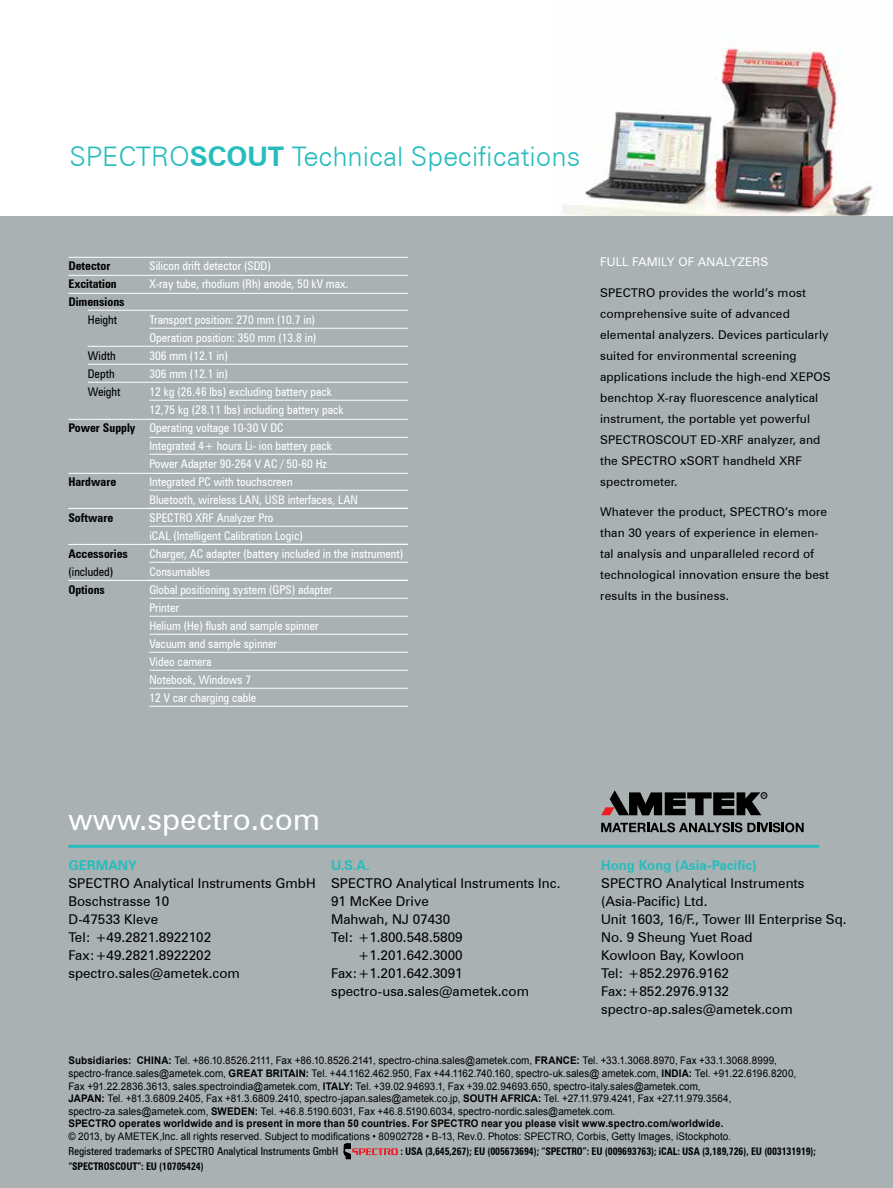
<style>
.page{position:relative;width:893px;height:1188px;background:#fff}
.page>*{position:absolute;margin:0;border:0;box-sizing:border-box;transform-origin:0 0}
.t1{font:30px "Zurich BT";color:#fff}
.t2{font:300 27px "Zurich BT";color:#27bdbe}
.t3{font:700 27px "Zurich BT";color:#27bdbe}
.t4{font:13.5px/18px "Zurich BT";color:#000}
.t5{font:700 13.5px "Zurich BT";color:#27bdbe}
.t6{font:condensed 12px/18px "Zurich BT";color:#fff}
.t7{font:12px/21px "Zurich BT";letter-spacing:.01em;color:#000}
.t8{font:700 condensed 12px "Zurich BT";color:#000}
.t9{font:condensed 12px "Zurich BT";color:#000}
.t10{font:12px "Zurich BT";letter-spacing:.01em;color:#fff}
.t11{font:condensed 10.95px "Zurich BT";color:#000}
.t12{font:10.5px/12.6px "Arial";letter-spacing:.005em;color:#000;scale:.94 1}
.t13{font:700 condensed 10.5px "Zurich BT";letter-spacing:-.01em;color:#000;scale:.95 1}
.s1{font-weight:700;color:#000}
.s2{font-weight:700}
</style>
<div class="page">
<div style="left:0;top:216px;width:893px;height:972px;background:#a9b1b2"></div>
<hr style="left:68px;top:257px;width:340px;height:1px;background:#fff">
<hr style="left:68px;top:275px;width:340px;height:1px;background:#fff">
<hr style="left:68px;top:293px;width:340px;height:1px;background:#fff">
<hr style="left:88px;top:310px;width:320px;height:1px;background:#fff">
<hr style="left:149px;top:328px;width:259px;height:1px;background:#fff">
<hr style="left:88px;top:346px;width:320px;height:1px;background:#fff">
<hr style="left:88px;top:364px;width:320px;height:1px;background:#fff">
<hr style="left:88px;top:382px;width:320px;height:1px;background:#fff">
<hr style="left:149px;top:400px;width:259px;height:1px;background:#fff">
<hr style="left:68px;top:419px;width:340px;height:1px;background:#fff">
<hr style="left:149px;top:437px;width:259px;height:1px;background:#fff">
<hr style="left:149px;top:454px;width:259px;height:1px;background:#fff">
<hr style="left:68px;top:473px;width:340px;height:1px;background:#fff">
<hr style="left:149px;top:490px;width:259px;height:1px;background:#fff">
<hr style="left:68px;top:508px;width:340px;height:1px;background:#fff">
<hr style="left:149px;top:526px;width:259px;height:1px;background:#fff">
<hr style="left:68px;top:544px;width:340px;height:1px;background:#fff">
<hr style="left:149px;top:562px;width:259px;height:1px;background:#fff">
<hr style="left:68px;top:580px;width:340px;height:1px;background:#fff">
<hr style="left:149px;top:598px;width:259px;height:1px;background:#fff">
<hr style="left:149px;top:616px;width:259px;height:1px;background:#fff">
<hr style="left:149px;top:634px;width:259px;height:1px;background:#fff">
<hr style="left:149px;top:652px;width:259px;height:1px;background:#fff">
<hr style="left:149px;top:670px;width:259px;height:1px;background:#fff">
<hr style="left:149px;top:688px;width:259px;height:1px;background:#fff">
<hr style="left:149px;top:706px;width:259px;height:1px;background:#fff">
<img style="left:563px;top:48px;width:314px;height:168px">
<hr style="left:68px;top:845px;width:751px;height:3px;background:#27bdbe">
<svg style="left:601px;top:823px;width:203px;height:9px"></svg>
<div style="left:761px;top:792px;width:6px;height:7px;border:1px solid #000;border-radius:50%"></div>
<svg style="left:601px;top:790px;width:164px;height:25px"></svg>
<svg style="left:344px;top:1144px;width:54px;height:15px"></svg>
<h2 class="t2" style="left:69px;top:140px;width:34px">SPECTRO</h2>
<h2 class="t3" style="left:190px;top:140px;width:20px">SCOUT</h2>
<h2 class="t2" style="left:292px;top:140px;width:290px">Technical Specifications</h2>
<p class="t8" style="left:68px;top:258px;width:44px">Detector</p>
<p class="t6" style="left:149px;top:256px;width:123px">Silicon drift detector (SDD)</p>
<p class="t8" style="left:68px;top:276px;width:50px">Excitation</p>
<p class="t6" style="left:149px;top:274px;width:200px">X-ray tube, rhodium (Rh) anode, 50 kV max.</p>
<p class="t8" style="left:68px;top:294px;width:58px">Dimensions</p>
<p class="t9" style="left:88px;top:312px;width:31px">Height</p>
<p class="t6" style="left:149px;top:310px;width:169px">Transport position: 270 mm (10.7 in)<br>Operation position: 350 mm (13.8 in)</p>
<p class="t9" style="left:88px;top:348px;width:29px">Width</p>
<p class="t6" style="left:149px;top:346px;width:80px">306 mm (12.1 in)</p>
<p class="t9" style="left:88px;top:366px;width:28px">Depth</p>
<p class="t6" style="left:149px;top:364px;width:80px">306 mm (12.1 in)</p>
<p class="t9" style="left:88px;top:384px;width:34px">Weight</p>
<p class="t6" style="left:149px;top:382px;width:184px">12 kg (26.46 lbs) excluding battery pack</p>
<p class="t6" style="left:149px;top:400px;width:196px">12,75 kg (28.11 lbs) including battery pack</p>
<p class="t6" style="left:68px;top:418px;width:217px"><span class="s1">Power Supply</span> Operating voltage 10-30 V DC</p>
<p class="t6" style="left:149px;top:436px;width:184px">Integrated 4+ hours Li- ion battery pack</p>
<p class="t6" style="left:149px;top:454px;width:179px">Power Adapter 90-264 V AC / 50-60 Hz</p>
<p class="t8" style="left:68px;top:474px;width:49px">Hardware</p>
<p class="t6" style="left:149px;top:472px;width:210px">Integrated PC with touchscreen<br>Bluetooth, wireless LAN, USB interfaces, LAN</p>
<p class="t8" style="left:68px;top:510px;width:46px">Software</p>
<p class="t6" style="left:149px;top:508px;width:155px">SPECTRO XRF Analyzer Pro<br>iCAL (Intelligent Calibration Logic)</p>
<p class="t8" style="left:68px;top:546px;width:61px">Accessories</p>
<p class="t6" style="left:149px;top:544px;width:255px">Charger, AC adapter (battery included in the instrument)</p>
<p class="t9" style="left:68px;top:564px;width:46px">(included)</p>
<p class="t6" style="left:149px;top:562px;width:62px">Consumables</p>
<p class="t8" style="left:68px;top:582px;width:38px">Options</p>
<p class="t6" style="left:149px;top:580px;width:184px">Global positioning system (GPS) adapter<br>Printer<br>Helium (He) flush and sample spinner<br>Vacuum and sample spinner<br>Video camera<br>Notebook, Windows 7<br>12 V car charging cable</p>
<p class="t10" style="left:600px;top:254px;width:170px">FULL FAMILY OF ANALYZERS</p>
<p class="t7" style="left:600px;top:283px;width:232px">SPECTRO provides the world’s most comprehensive suite of advanced elemental analyzers. Devices particularly suited for environmental screening applications include the high-end XEPOS benchtop X-ray fluorescence analytical instrument, the portable yet powerful SPECTROSCOUT ED-XRF analyzer, and the SPECTRO xSORT handheld XRF spectrometer.</p>
<p class="t7" style="left:600px;top:501px;width:230px">Whatever the product, SPECTRO’s more than 30 years of experience in elemen&shy;tal analysis and unparalleled record of technological innovation ensure the best results in the business.</p>
<h1 class="t1" style="left:68px;top:801px;width:253px">www.spectro.com</h1>
<p class="t5" style="left:68px;top:857px;width:70px">GERMANY</p>
<p class="t4" style="left:68px;top:874px;width:249px">SPECTRO Analytical Instruments GmbH<br>Boschstrasse 10<br>D-47533 Kleve<br>Tel: +49.2821.8922102<br>Fax:+49.2821.8922202 spectro.sales@ametek.com</p>
<p class="t5" style="left:331px;top:857px;width:40px">U.S.A.</p>
<p class="t4" style="left:331px;top:874px;width:231px">SPECTRO Analytical Instruments Inc.</p>
<p class="t4" style="left:331px;top:892px;width:99px">91 McKee Drive</p>
<p class="t4" style="left:331px;top:910px;width:121px">Mahwah, NJ 07430</p>
<p class="t4" style="left:331px;top:928px;width:133px">Tel: +1.800.548.5809</p>
<p class="t4" style="left:358px;top:946px;width:106px">+1.201.642.3000</p>
<p class="t4" style="left:331px;top:964px;width:133px">Fax:+1.201.642.3091</p>
<p class="t4" style="left:331px;top:982px;width:199px">spectro-usa.sales@ametek.com</p>
<p class="t5" style="left:601px;top:857px;width:157px">Hong Kong (Asia-Pacific)</p>
<p class="t4" style="left:601px;top:874px;width:247px">SPECTRO Analytical Instruments (Asia-Pacific) Ltd.<br>Unit 1603, 16/F., Tower III Enterprise Sq.<br>No. 9 Sheung Yuet Road<br>Kowloon Bay, Kowloon<br>Tel: +852.2976.9162<br>Fax:+852.2976.9132 spectro-ap.sales@ametek.com</p>
<p class="t12" style="left:68px;top:1055px;width:776px"><span class="s2">Subsidiaries: CHINA:</span> Tel. +86.10.8526.2111, Fax +86.10.8526.2141, spectro-china.sales@ametek.com, <span class="s2">FRANCE:</span> Tel. +33.1.3068.8970, Fax +33.1.3068.8999, spectro-france.sales@ametek.com, <span class="s2">GREAT BRITAIN:</span> Tel. +44.1162.462.950, Fax +44.1162.740.160, spectro-uk.sales@ ametek.com, <span class="s2">INDIA:</span> Tel. +91.22.6196.8200, Fax +91.22.2836.3613, sales.spectroindia@ametek.com, <span class="s2">ITALY:</span> Tel. +39.02.94693.1, Fax +39.02.94693.650, spectro-italy.sales@ametek.com,<br><span class="s2">JAPAN:</span> Tel. +81.3.6809.2405, Fax +81.3.6809.2410, spectro-japan.sales@ametek.co.jp, <span class="s2">SOUTH AFRICA:</span> Tel. +27.11.979.4241, Fax +27.11.979.3564, spectro-za.sales@ametek.com, <span class="s2">SWEDEN:</span> Tel. +46.8.5190.6031, Fax +46.8.5190.6034, spectro-nordic.sales@ametek.com.<br><span class="s2">SPECTRO operates worldwide and is present in more than 50 countries. For SPECTRO near you please visit www.spectro.com/worldwide.</span></p>
<p class="t12" style="left:68px;top:1130px;width:706px">© 2013, by AMETEK,Inc. all rights reserved. Subject to modifications • 80902728 • B-13, Rev.0. Photos: SPECTRO, Corbis, Getty Images, iStockphoto.</p>
<p class="t11" style="left:68px;top:1144px;width:271px">Registered trademarks of SPECTRO Analytical Instruments GmbH</p>
<p class="t13" style="left:400px;top:1145px;width:439px">: USA (3,645,267); EU (005673694); “SPECTRO”: EU (009693763); iCAL: USA (3,189,726), EU (003131919);</p>
<p class="t13" style="left:68px;top:1160px;width:144px">“SPECTROSCOUT”: EU (10705424)</p>
</div>
